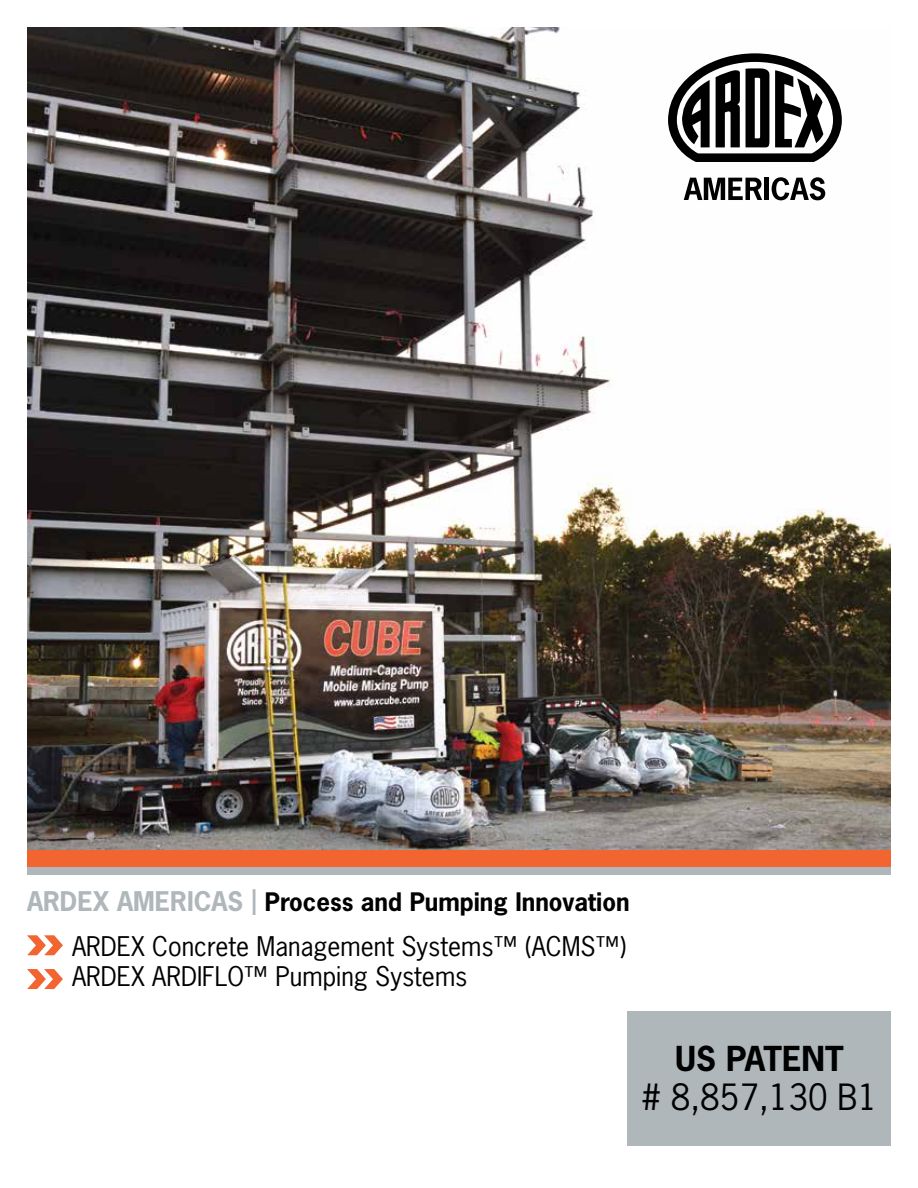
<style>
.page{position:relative;width:918px;height:1188px;background:#fff}
.page>*{position:absolute;margin:0;border:0;box-sizing:border-box;transform-origin:0 0}
.t1{font:34.05px "News Gothic Std";color:#000101}
.t2{font:700 32.4px "News Gothic Std";color:#000101}
.t3{font:25.5px/30.6px "News Gothic Std";color:#000}
.t4{font:700 24px "News Gothic Std";color:#000101}
.s1{font-size:25.5px;color:#b0b7bb}
.s2{font-weight:400;font-size:33.15px;color:#b0b7bb}
</style>
<div class="page">
<img style="left:27px;top:27px;width:864px;height:823px">
<div style="left:27px;top:850px;width:864px;height:19px;background:#f26531"></div>
<div style="left:27px;top:867px;width:864px;height:7px;background:#b0b7bb"></div>
<svg style="left:668px;top:53px;width:174px;height:109px"></svg>
<svg style="left:684px;top:178px;width:78px;height:22px"></svg>
<div style="left:764px;top:178px;width:5px;height:22px;background:#000"></div>
<svg style="left:772px;top:177px;width:53px;height:23px"></svg>
<svg style="left:27px;top:935px;width:36px;height:20px"></svg>
<svg style="left:27px;top:969px;width:36px;height:20px"></svg>
<div style="left:628px;top:1011px;width:263px;height:134px;background:#b0b7bb"></div>
<p class="t4" style="left:27px;top:886px;width:604px"><span class="s1">ARDEX AMERICAS</span> <span class="s2">I</span> Process and Pumping Innovation</p>
<p class="t3" style="left:72px;top:931px;width:556px">ARDEX Concrete Management Systems™ (ACMS™)<br>ARDEX ARDIFLO™ Pumping Systems</p>
<p class="t2" style="left:675px;top:1038px;width:170px">US PATENT</p>
<h1 class="t1" style="left:641px;top:1076px;width:237px"># 8,857,130 B1</h1>
</div>
